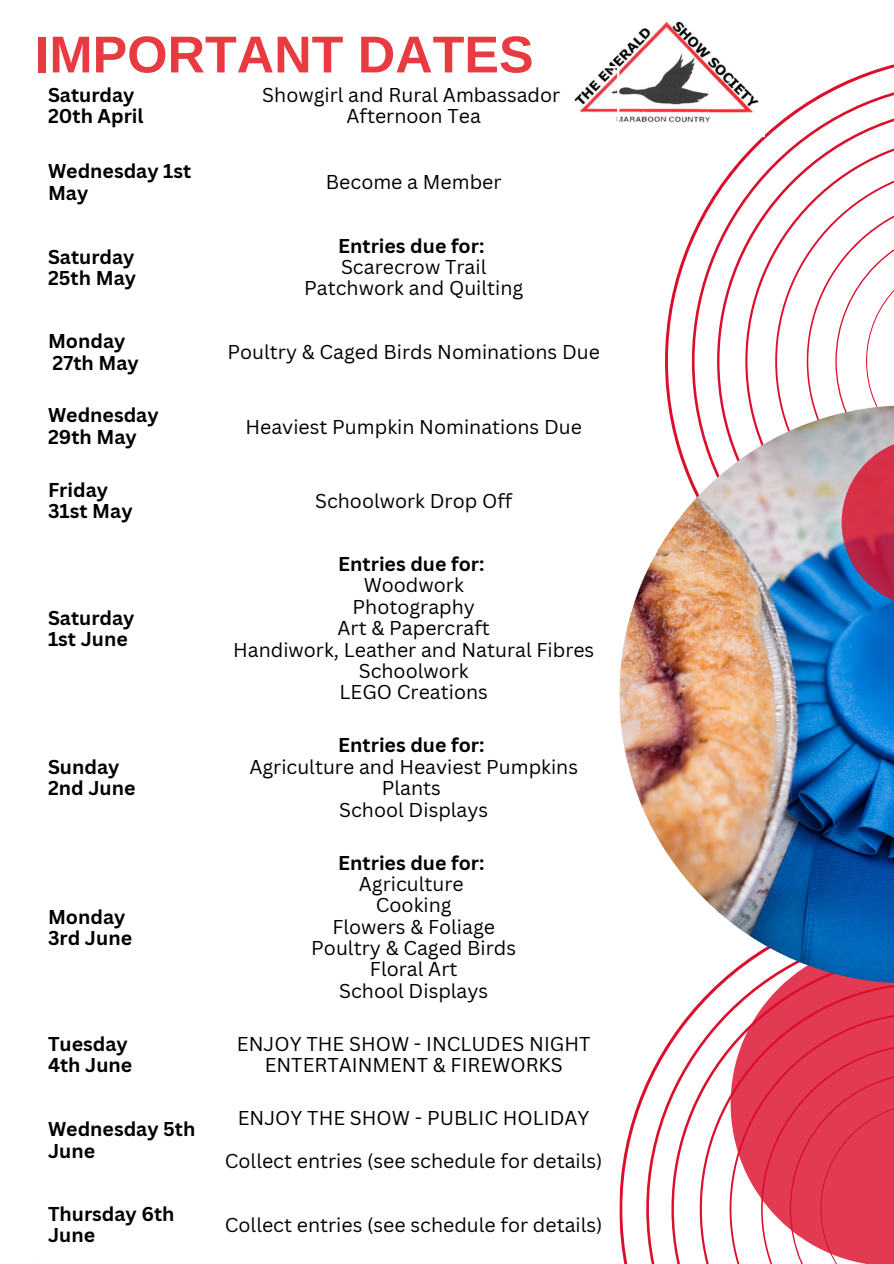
<style>
.page{position:relative;width:894px;height:1264px;background:#fff}
.page>*{position:absolute;margin:0;border:0;box-sizing:border-box;transform-origin:0 0}
.t1{font:700 51.9px "Arimo";color:#e73a41}
.t2{font:19.5px/21.3px "Canva Sans";color:#000;text-align:center}
.t3{font:700 19.5px/21.3px "Canva Sans";color:#000}
</style>
<div class="page">
<svg style="left:665px;top:64px;width:228px;height:341px"></svg>
<svg style="left:691px;top:81px;width:202px;height:324px"></svg>
<svg style="left:619px;top:1084px;width:27px;height:179px"></svg>
<svg style="left:646px;top:983px;width:247px;height:280px;fill:#e13a52"></svg>
<img style="left:619px;top:405px;width:274px;height:578px">
<svg style="left:806px;top:196px;width:87px;height:410px"></svg>
<img style="left:574px;top:19px;width:190px;height:117px">
<hr style="left:617px;top:68px;width:2px;height:1193px;background:#fff">
<hr style="left:36px;top:66px;width:583px;height:2px;background:#fff">
<p class="t1" style="left:35px;top:25px;width:500px">IMPORTANT DATES</p>
<p class="t3" style="left:48px;top:84px;width:97px">Saturday<br>20th April</p>
<p class="t2" style="left:262px;top:84px;width:299px">Showgirl and Rural Ambassador</p>
<p class="t2" style="left:346px;top:105px;width:136px">Afternoon Tea</p>
<p class="t3" style="left:48px;top:160px;width:145px">Wednesday 1st<br>May</p>
<p class="t2" style="left:326px;top:171px;width:177px">Become a Member</p>
<p class="t3" style="left:48px;top:245px;width:88px">Saturday</p>
<p class="t3" style="left:48px;top:267px;width:89px">25th May</p>
<p class="t3" style="left:48px;top:330px;width:79px">Monday</p>
<p class="t3" style="left:53px;top:351px;width:88px">27th May</p>
<p class="t3" style="left:338px;top:234px;width:148px">Entries due for:</p>
<p class="t2" style="left:341px;top:256px;width:147px">Scarecrow Trail</p>
<p class="t2" style="left:304px;top:277px;width:220px">Patchwork and Quilting</p>
<p class="t2" style="left:227px;top:341px;width:374px">Poultry &amp; Caged Birds Nominations Due</p>
<p class="t3" style="left:48px;top:404px;width:112px">Wednesday<br>29th May</p>
<p class="t2" style="left:245px;top:415px;width:338px">Heaviest Pumpkin Nominations Due</p>
<p class="t3" style="left:48px;top:478px;width:62px">Friday</p>
<p class="t3" style="left:48px;top:500px;width:86px">31st May</p>
<p class="t2" style="left:315px;top:490px;width:199px">Schoolwork Drop Off</p>
<p class="t3" style="left:48px;top:607px;width:88px">Saturday</p>
<p class="t3" style="left:48px;top:628px;width:81px">1st June</p>
<p class="t3" style="left:48px;top:755px;width:73px">Sunday</p>
<p class="t3" style="left:48px;top:777px;width:89px">2nd June</p>
<p class="t3" style="left:48px;top:905px;width:79px">Monday</p>
<p class="t3" style="left:48px;top:926px;width:86px">3rd June</p>
<p class="t3" style="left:48px;top:1032px;width:81px">Tuesday</p>
<p class="t3" style="left:48px;top:1053px;width:86px">4th June</p>
<p class="t3" style="left:48px;top:1117px;width:149px">Wednesday 5th<br>June</p>
<p class="t3" style="left:338px;top:553px;width:148px">Entries due for:</p>
<p class="t2" style="left:363px;top:574px;width:102px">Woodwork</p>
<p class="t2" style="left:352px;top:595px;width:124px">Photography</p>
<p class="t2" style="left:337px;top:617px;width:154px">Art &amp; Papercraft</p>
<p class="t2" style="left:233px;top:638px;width:362px">Handiwork, Leather and Natural Fibres</p>
<p class="t2" style="left:358px;top:659px;width:111px">Schoolwork</p>
<p class="t2" style="left:339px;top:681px;width:150px">LEGO Creations</p>
<p class="t3" style="left:338px;top:734px;width:148px">Entries due for:</p>
<p class="t2" style="left:249px;top:755px;width:330px">Agriculture and Heaviest Pumpkins<br>Plants</p>
<p class="t2" style="left:339px;top:798px;width:151px">School Displays</p>
<p class="t3" style="left:338px;top:851px;width:148px">Entries due for:</p>
<p class="t2" style="left:359px;top:872px;width:106px">Agriculture</p>
<p class="t2" style="left:376px;top:894px;width:77px">Cooking</p>
<p class="t2" style="left:332px;top:915px;width:164px">Flowers &amp; Foliage</p>
<p class="t2" style="left:311px;top:936px;width:206px">Poultry &amp; Caged Birds</p>
<p class="t2" style="left:370px;top:958px;width:89px">Floral Art</p>
<p class="t2" style="left:339px;top:979px;width:151px">School Displays</p>
<p class="t2" style="left:237px;top:1032px;width:355px">ENJOY THE SHOW - INCLUDES NIGHT<br>ENTERTAINMENT &amp; FIREWORKS</p>
<p class="t2" style="left:238px;top:1106px;width:353px">ENJOY THE SHOW - PUBLIC HOLIDAY</p>
<p class="t2" style="left:225px;top:1149px;width:379px">Collect entries (see schedule for details)</p>
<p class="t3" style="left:48px;top:1202px;width:128px">Thursday 6th<br>June</p>
<p class="t2" style="left:225px;top:1213px;width:379px">Collect entries (see schedule for details)</p>
</div>
